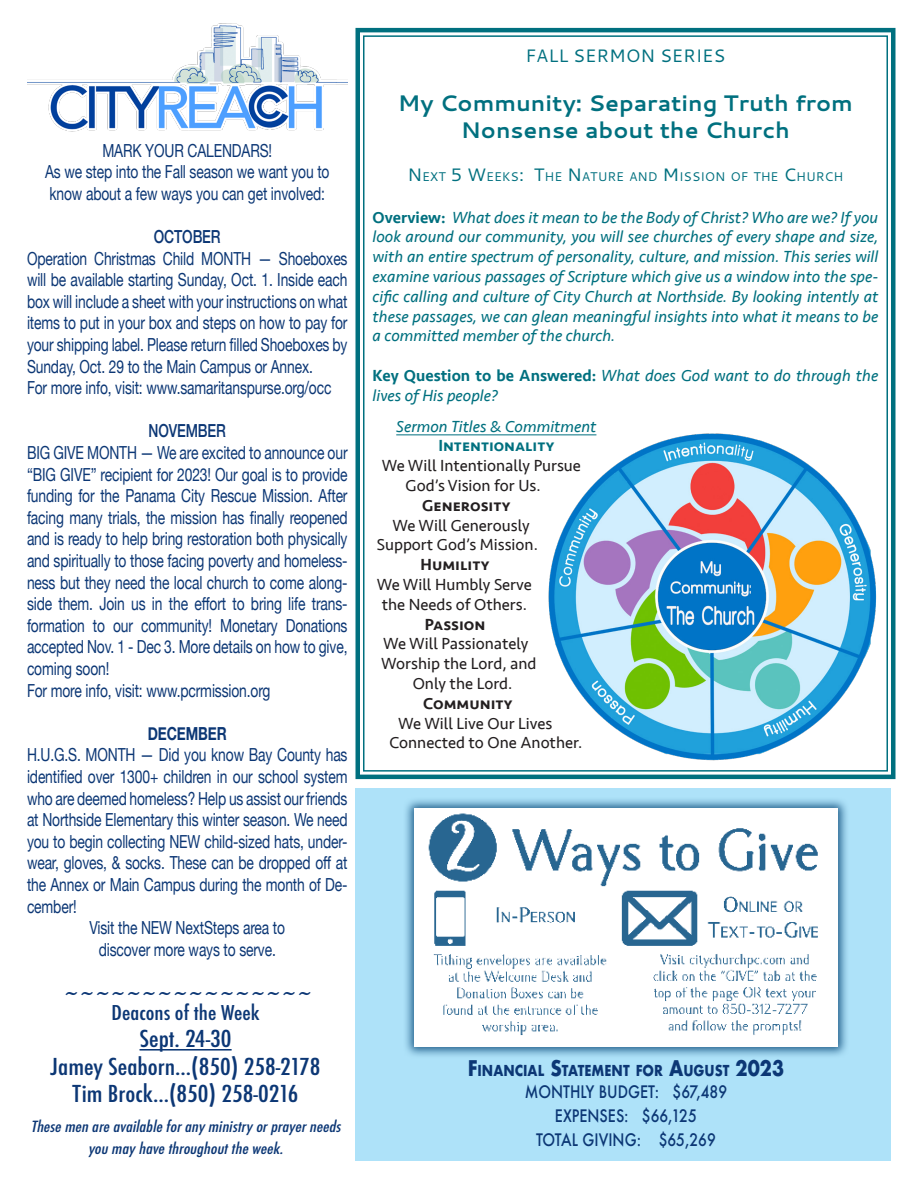
<style>
.page{position:relative;width:918px;height:1188px;background:#fff}
.page>*{position:absolute;margin:0;border:0;box-sizing:border-box;transform-origin:0 0}
.t1{font:500 condensed 22.65px "Futura";color:#0c3775;scale:1.14 1}
.t2{font:700 22.5px/27px "Cantarell";color:#00707f;text-align:center}
.t3{font:500 condensed 19.8px "Futura";color:#0c3775;scale:1.14 1}
.t4{font:italic 500 condensed 18.15px "Futura";color:#0c3775;scale:1.14 1}
.t5{font:18px/21.6px "Helvetica Neue";letter-spacing:-.01em;color:#0c3775;text-align:justify;scale:.77 1}
.t6{font:18px "Cantarell";color:#00707f}
.t7{font:500 18px "Helvetica Neue";letter-spacing:-.01em;color:#0c3775;scale:.77 1}
.t8{font:700 18px "Helvetica Neue";letter-spacing:-.01em;color:#0c3775;scale:.77 1}
.t9{font:500 16.8px "Futura";color:#0c3775;scale:.85 1}
.t10{font:italic 16.5px/19.8px "Seravek";color:#00707f;text-align:justify}
.t11{font:16.5px/19.8px "Seravek";color:#231f20}
.t12{font:500 16.5px "Seravek";color:#231f20}
.t13{font:500 16.5px "Seravek";color:#00707f}
.t14{font:italic 500 condensed 15px/21.8px "Futura";color:#0c3775;text-align:center;scale:1.14 1}
.t15{font:700 14.7px "Futura";color:#0c3775;scale:.85 1}
.t16{font:12.6px "Cantarell";color:#00707f}
.s1{font-size:18px}
.s2{font-weight:500;font-style:normal}
.s3{font-size:21px}
</style>
<div class="page">
<div style="left:356px;top:788px;width:535px;height:373px;background:#aee2f9"></div>
<svg style="left:405px;top:799px;width:442px;height:257px;background:#7eb4d1"></svg>
<img style="left:414px;top:809px;width:424px;height:238px">
<hr style="left:140px;top:1049px;width:92px;height:2px;background:#0c3775">
<svg style="left:355px;top:27px;width:541px;height:753px"></svg>
<img style="left:545px;top:426px;width:339px;height:340px">
<hr style="left:396px;top:434px;width:200px;height:1px;background:#00707f">
<img style="left:27px;top:23px;width:321px;height:109px">
<p class="t5" style="left:102px;top:140px;width:222px">MARK YOUR CALENDARS!</p>
<p class="t5" style="left:45px;top:162px;width:371px">As we step into the Fall season we want you to know about a few ways you can get involved:</p>
<p class="t7" style="left:154px;top:222px;width:88px">OCTOBER</p>
<p class="t5" style="left:27px;top:248px;width:418px">Operation Christmas Child MONTH — Shoeboxes will be available starting Sunday, Oct. 1. Inside each box will include a sheet with your instructions on what items to put in your box and steps on how to pay for your shipping label. Please return filled Shoeboxes by Sunday, Oct. 29 to the Main Campus or Annex.</p>
<p class="t5" style="left:27px;top:378px;width:397px">For more info, visit: www.samaritanspurse.org/occ</p>
<p class="t7" style="left:149px;top:417px;width:102px">NOVEMBER</p>
<p class="t5" style="left:27px;top:443px;width:418px">BIG GIVE MONTH — We are excited to announce our “BIG GIVE” recipient for 2023! Our goal is to provide funding for the Panama City Rescue Mission. After facing many trials, the mission has finally reopened and is ready to help bring restoration both physically and spiritually to those facing poverty and homeless&shy;ness but they need the local church to come along&shy;side them. Join us in the effort to bring life trans&shy;formation to our community! Monetary Donations accepted Nov. 1 - Dec 3. More details on how to give, coming soon!</p>
<p class="t5" style="left:27px;top:680px;width:318px">For more info, visit: www.pcrmission.org</p>
<p class="t8" style="left:148px;top:719px;width:104px">DECEMBER</p>
<p class="t5" style="left:27px;top:745px;width:418px">H.U.G.S. MONTH — Did you know Bay County has identified over 1300+ children in our school system who are deemed homeless? Help us assist our friends at Northside Elementary this winter season. We need you to begin collecting NEW child-sized hats, under&shy;wear, gloves, &amp; socks. These can be dropped off at the Annex or Main Campus during the month of De&shy;cember!</p>
<p class="t5" style="left:90px;top:918px;width:255px">Visit the NEW NextSteps area to</p>
<p class="t5" style="left:99px;top:940px;width:232px">discover more ways to serve.</p>
<p class="t4" style="left:61px;top:989px;width:224px">~~~~~~~~~~~~~~~~</p>
<p class="t3" style="left:112px;top:1000px;width:131px">Deacons of the Week</p>
<p class="t1" style="left:140px;top:1024px;width:82px">Sept. 24-30</p>
<p class="t1" style="left:51px;top:1052px;width:238px">Jamey Seaborn...(850) 258-2178</p>
<p class="t1" style="left:73px;top:1079px;width:200px">Tim Brock...(850) 258-0216</p>
<p class="t14" style="left:31px;top:1116px;width:276px">Thesemenareavailableforanyministryorprayerneeds youmayhavethroughouttheweek.</p>
<p class="t6" style="left:525px;top:44px;width:202px">FALL SERMON SERIES</p>
<p class="t2" style="left:398px;top:89px;width:457px">My Community: Separating Truth from<br>Nonsense about the Church</p>
<p class="t16" style="left:408px;top:168px;width:437px"><span class="s1">N</span>EXT <span class="s1">5 W</span>EEKS<span class="s1">: T</span>HE <span class="s1">N</span>ATURE AN D <span class="s1">M</span>ISSION OF THE <span class="s1">C</span>HURCH</p>
<p class="t10" style="left:373px;top:207px;width:507px"><span class="s2">Overview:</span> What does it mean to be the Body of Christ? Who are we? If you look around our community, you will see churches of every shape and size, with an entire spectrum of personality, culture, and mission. This series will examine various passages of Scripture which give us a window into the spe&shy;cific calling and culture of City Church at Northside. By looking intently at these passages, we can glean meaningful insights into what it means to be a committed member of the church.</p>
<p class="t10" style="left:373px;top:365px;width:507px"><span class="s2">Key Question to be Answered:</span> What does God want to do through the lives of His people?</p>
<p class="t10" style="left:396px;top:416px;width:202px">Sermon Titles &amp; Commitment</p>
<p class="t13" style="left:438px;top:436px;width:117px">Intentionality</p>
<p class="t11" style="left:406px;top:456px;width:177px;text-indent:-24px">We Will Intentionally Pursue<br>God’s Vision for Us.</p>
<p class="t12" style="left:422px;top:495px;width:90px">Generosity</p>
<p class="t11" style="left:392px;top:515px;width:139px">We Will Generously</p>
<p class="t11" style="left:377px;top:535px;width:163px">Support God’s Mission.</p>
<p class="t12" style="left:421px;top:554px;width:70px">Humility</p>
<p class="t11" style="left:377px;top:574px;width:157px">We Will Humbly Serve the Needs of Others.</p>
<p class="t12" style="left:425px;top:614px;width:62px">Passion</p>
<p class="t11" style="left:381px;top:634px;width:157px;text-align:center">We Will Passionately<br>Worship the Lord, and<br>Only the Lord.</p>
<p class="t12" style="left:423px;top:693px;width:91px">Community</p>
<p class="t11" style="left:398px;top:713px;width:156px">We Will Live Our Lives</p>
<p class="t11" style="left:389px;top:733px;width:194px">Connected to One Another.</p>
<p class="t15" style="left:468px;top:1060px;width:374px"><span class="s3">F</span>INANCIAL <span class="s3">S</span>TATEMENT FOR <span class="s3">A</span>UGUST <span class="s3">2023</span></p>
<p class="t9" style="left:525px;top:1081px;width:240px">MONTHLY BUDGET: $67,489</p>
<p class="t9" style="left:555px;top:1105px;width:168px">EXPENSES: $66,125</p>
<p class="t9" style="left:536px;top:1129px;width:213px">TOTAL GIVING: $65,269</p>
</div>
